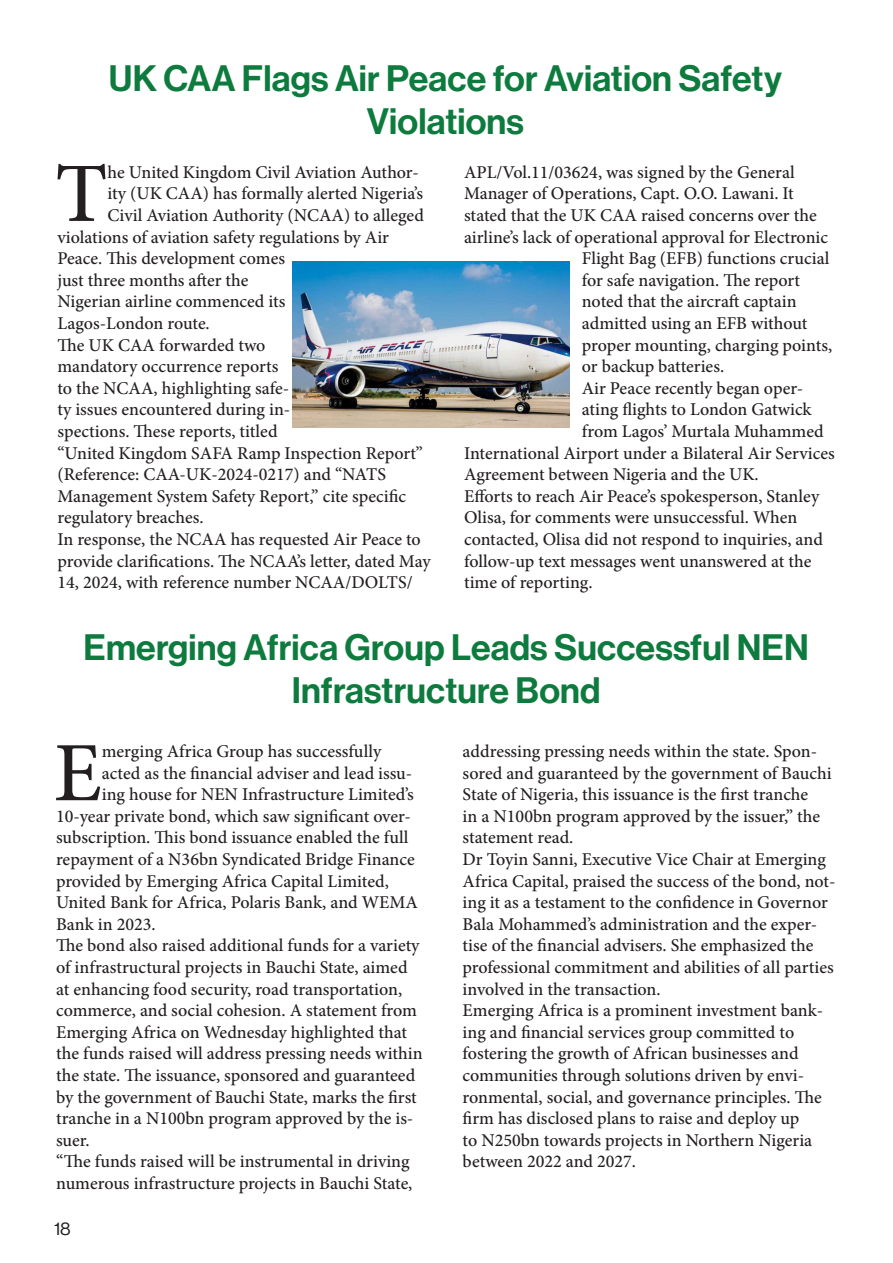
<style>
.page{position:relative;width:893px;height:1263px;background:#fff}
.page>*{position:absolute;margin:0;border:0;box-sizing:border-box;transform-origin:0 0}
.t1{font:500 84.45px "Minion Pro";color:#231f20}
.t2{font:36px/43.2px "Neue Haas Display Mediu";letter-spacing:.005em;color:#0e7b3e;text-align:center}
.t3{font:500 18px/21.6px "Minion Pro";color:#231f20}
.t4{font:18px "Neue Haas Display";color:#231f20}
</style>
<div class="page">
<img style="left:293px;top:261px;width:277px;height:166px">
<p class="t2" style="left:109px;top:58px;width:674px">UK CAA Flags Air Peace for Aviation Safety</p>
<p class="t2" style="left:367px;top:101px;width:159px">Violations</p>
<p class="t1" style="left:55px;top:137px;width:54px">T</p>
<p class="t3" style="left:108px;top:161px;width:313px">he United Kingdom Civil Aviation Author-</p>
<p class="t3" style="left:108px;top:183px;width:317px">ity (UK CAA) has formally alerted Nigeria’s</p>
<p class="t3" style="left:108px;top:204px;width:318px">Civil Aviation Authority (NCAA) to alleged</p>
<p class="t3" style="left:58px;top:226px;width:333px">violations of aviation safety regulations by Air</p>
<p class="t3" style="left:58px;top:248px;width:229px">Peace. This development comes</p>
<p class="t3" style="left:58px;top:269px;width:192px">just three months after the</p>
<p class="t3" style="left:58px;top:291px;width:230px">Nigerian airline commenced its</p>
<p class="t3" style="left:58px;top:312px;width:154px">Lagos-London route.</p>
<p class="t3" style="left:58px;top:334px;width:367px">The UK CAA forwarded two<br>mandatory occurrence reports<br>to the NCAA, highlighting safe-<br>ty issues encountered during in-<br>spections. These reports, titled<br>“United Kingdom SAFA Ramp Inspection Report” (Reference: CAA-UK-2024-0217) and “NATS Management System Safety Report,” cite specific regulatory breaches.</p>
<p class="t3" style="left:58px;top:528px;width:375px">In response, the NCAA has requested Air Peace to provide clarifications. The NCAA’s letter, dated May<br>14, 2024, with reference number NCAA/DOLTS/</p>
<p class="t3" style="left:464px;top:161px;width:332px">APL/Vol.11/03624, was signed by the General</p>
<p class="t3" style="left:464px;top:183px;width:331px">Manager of Operations, Capt. O.O. Lawani. It</p>
<p class="t3" style="left:464px;top:204px;width:354px">stated that the UK CAA raised concerns over the</p>
<p class="t3" style="left:464px;top:226px;width:365px">airline’s lack of operational approval for Electronic</p>
<p class="t3" style="left:582px;top:248px;width:249px">Flight Bag (EFB) functions crucial</p>
<p class="t3" style="left:582px;top:269px;width:220px">for safe navigation. The report</p>
<p class="t3" style="left:582px;top:291px;width:216px">noted that the aircraft captain</p>
<p class="t3" style="left:582px;top:312px;width:227px">admitted using an EFB without</p>
<p class="t3" style="left:582px;top:334px;width:252px">proper mounting, charging points,</p>
<p class="t3" style="left:582px;top:356px;width:144px">or backup batteries.</p>
<p class="t3" style="left:582px;top:377px;width:223px">Air Peace recently began oper-</p>
<p class="t3" style="left:582px;top:399px;width:231px">ating flights to London Gatwick</p>
<p class="t3" style="left:582px;top:420px;width:243px">from Lagos’ Murtala Muhammed</p>
<p class="t3" style="left:464px;top:442px;width:372px">International Airport under a Bilateral Air Services</p>
<p class="t3" style="left:464px;top:464px;width:296px">Agreement between Nigeria and the UK.</p>
<p class="t3" style="left:464px;top:485px;width:360px">Efforts to reach Air Peace’s spokesperson, Stanley Olisa, for comments were unsuccessful. When contacted, Olisa did not respond to inquiries, and follow-up text messages went unanswered at the time of reporting.</p>
<p class="t2" style="left:84px;top:626px;width:727px">Emerging Africa Group Leads Successful NEN<br>Infrastructure Bond</p>
<p class="t1" style="left:54px;top:716px;width:50px">E</p>
<p class="t3" style="left:102px;top:740px;width:281px">merging Africa Group has successfully</p>
<p class="t3" style="left:102px;top:762px;width:312px">acted as the financial adviser and lead issu-</p>
<p class="t3" style="left:102px;top:784px;width:314px">ing house for NEN Infrastructure Limited’s</p>
<p class="t3" style="left:56px;top:805px;width:356px">10-year private bond, which saw significant over-</p>
<p class="t3" style="left:56px;top:827px;width:354px">subscription. This bond issuance enabled the full</p>
<p class="t3" style="left:56px;top:848px;width:360px">repayment of a N36bn Syndicated Bridge Finance</p>
<p class="t3" style="left:56px;top:870px;width:334px">provided by Emerging Africa Capital Limited,</p>
<p class="t3" style="left:56px;top:892px;width:363px">United Bank for Africa, Polaris Bank, and WEMA</p>
<p class="t3" style="left:56px;top:913px;width:101px">Bank in 2023.</p>
<p class="t3" style="left:56px;top:935px;width:368px">The bond also raised additional funds for a variety of infrastructural projects in Bauchi State, aimed at enhancing food security, road transportation, commerce, and social cohesion. A statement from Emerging Africa on Wednesday highlighted that the funds raised will address pressing needs within the state. The issuance, sponsored and guaranteed by the government of Bauchi State, marks the first tranche in a N100bn program approved by the is&shy;suer.</p>
<p class="t3" style="left:56px;top:1151px;width:358px">“The funds raised will be instrumental in driving numerous infrastructure projects in Bauchi State,</p>
<p class="t4" style="left:54px;top:1218px;width:18px">18</p>
<p class="t3" style="left:463px;top:740px;width:370px">addressing pressing needs within the state. Spon&shy;sored and guaranteed by the government of Bauchi State of Nigeria, this issuance is the first tranche<br>in a N100bn program approved by the issuer,” the statement read.</p>
<p class="t3" style="left:463px;top:848px;width:374px">Dr Toyin Sanni, Executive Vice Chair at Emerging Africa Capital, praised the success of the bond, not&shy;ing it as a testament to the confidence in Governor Bala Mohammed’s administration and the exper&shy;tise of the financial advisers. She emphasized the professional commitment and abilities of all parties involved in the transaction.</p>
<p class="t3" style="left:463px;top:1000px;width:362px">Emerging Africa is a prominent investment bank&shy;ing and financial services group committed to fostering the growth of African businesses and communities through solutions driven by envi&shy;ronmental, social, and governance principles. The firm has disclosed plans to raise and deploy up<br>to N250bn towards projects in Northern Nigeria between 2022 and 2027.</p>
</div>
